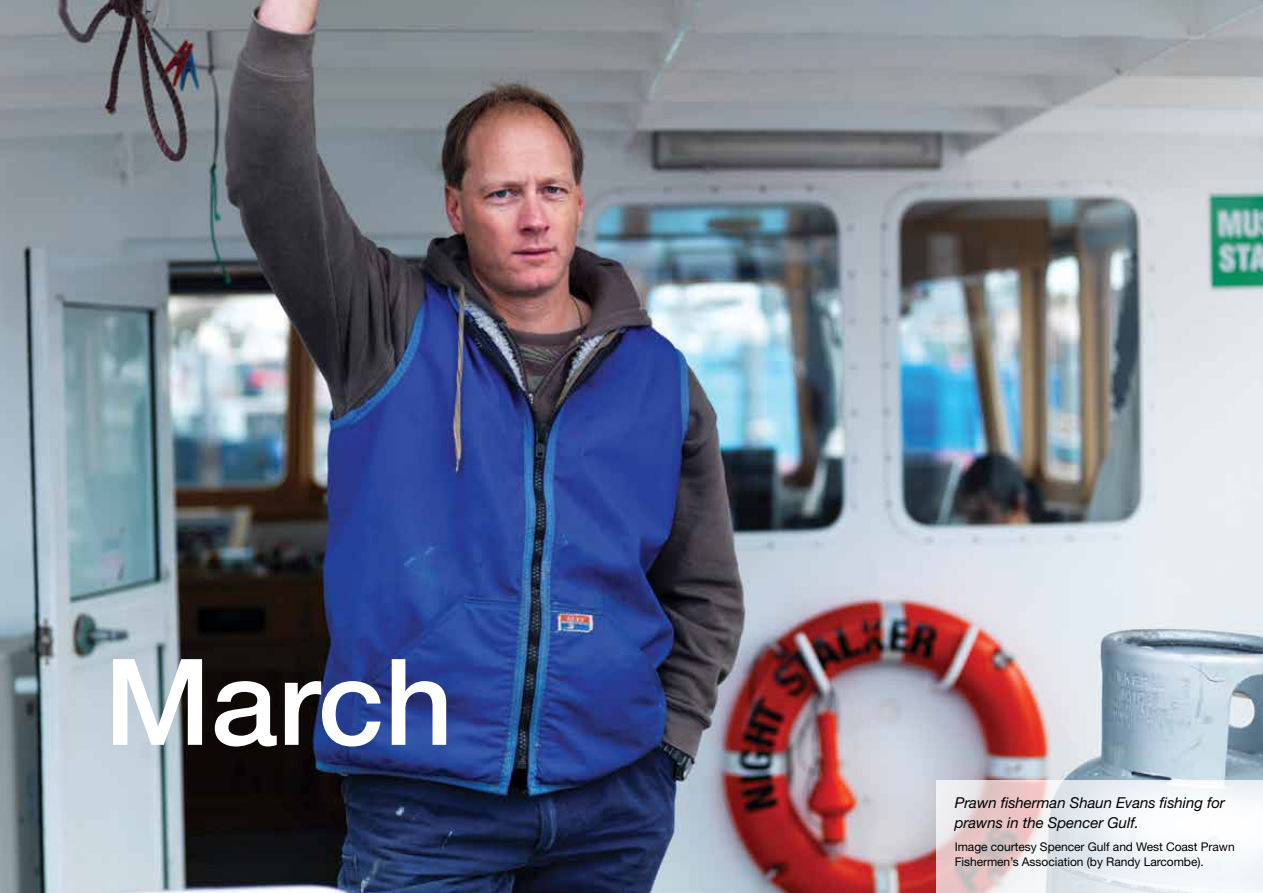
<style>
.page{position:relative;width:1263px;height:893px;background:#fff}
.page>*{position:absolute;margin:0;border:0;box-sizing:border-box;transform-origin:0 0}
.t1{font:500 120px "Helvetica Neue";color:#fff}
.t2{font:italic 15px/19.5px "Helvetica Neue";letter-spacing:-.005em;color:#000}
.t3{font:12px/15px "Helvetica Neue";letter-spacing:-.005em;color:#000}
</style>
<div class="page">
<img style="left:0;top:0;width:1263px;height:893px">
<svg style="left:936px;top:780px;width:327px;height:113px"></svg>
<h1 class="t1" style="left:104px;top:631px;width:351px">March</h1>
<p class="t2" style="left:955px;top:793px;width:272px">Prawn fisherman Shaun Evans fishing for prawns in the Spencer Gulf.</p>
<p class="t3" style="left:955px;top:839px;width:281px">Image courtesy Spencer Gulf and West Coast Prawn<br>Fishermen’s Association (by Randy Larcombe).</p>
</div>
